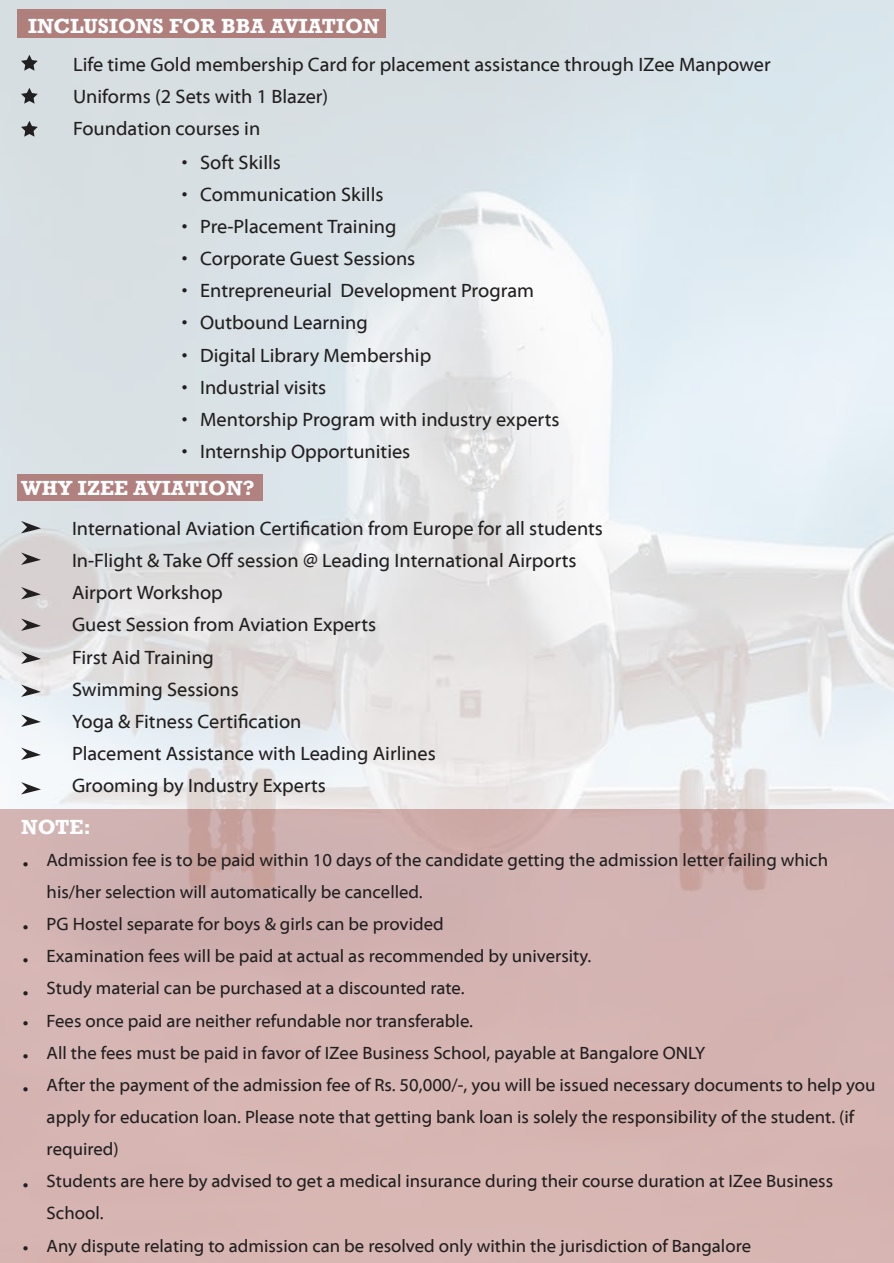
<style>
.page{position:relative;width:894px;height:1263px;background:#fff}
.page>*{position:absolute;margin:0;border:0;box-sizing:border-box;transform-origin:0 0}
.t1{font:700 21px "Rockwell";color:#fff}
.t2{font:19.5px/32.1px "Myriad Web Pro";color:#221f20}
.t3{font:18px/32.1px "Myriad Web Pro";color:#221f20}
</style>
<div class="page">
<svg style="left:21px;top:55px;width:17px;height:16px"></svg>
<svg style="left:21px;top:88px;width:17px;height:16px"></svg>
<svg style="left:21px;top:121px;width:17px;height:16px"></svg>
<svg style="left:21px;top:521px;width:20px;height:12px"></svg>
<svg style="left:21px;top:552px;width:20px;height:13px"></svg>
<svg style="left:21px;top:587px;width:20px;height:12px"></svg>
<svg style="left:21px;top:618px;width:20px;height:13px"></svg>
<svg style="left:21px;top:651px;width:20px;height:13px"></svg>
<svg style="left:21px;top:684px;width:20px;height:13px"></svg>
<svg style="left:21px;top:714px;width:20px;height:13px"></svg>
<svg style="left:21px;top:747px;width:20px;height:13px"></svg>
<svg style="left:21px;top:782px;width:20px;height:12px"></svg>
<div style="left:0;top:809px;width:893px;height:454px;background:#d5b4b2"></div>
<div style="left:18px;top:10px;width:368px;height:28px;background:#af7f7c"></div>
<div style="left:17px;top:475px;width:245px;height:26px;background:#b1817e"></div>
<p class="t1" style="left:28px;top:13px;width:353px">INCLUSIONS FOR BBA AVIATION</p>
<p class="t2" style="left:73px;top:49px;width:699px">Life time Gold membership Card for placement assistance through IZee Manpower<br>Uniforms (2 Sets with 1 Blazer)<br>Foundation courses in</p>
<p class="t2" style="left:182px;top:147px;width:101px">• Soft Skills</p>
<p class="t2" style="left:182px;top:179px;width:203px">• Communication Skills</p>
<p class="t2" style="left:182px;top:211px;width:216px">• Pre-Placement Training</p>
<p class="t2" style="left:182px;top:243px;width:235px">• Corporate Guest Sessions</p>
<p class="t2" style="left:182px;top:275px;width:354px">• Entrepreneurial Development Program</p>
<p class="t2" style="left:182px;top:307px;width:188px">• Outbound Learning</p>
<p class="t2" style="left:182px;top:339px;width:251px">• Digital Library Membership</p>
<p class="t2" style="left:182px;top:371px;width:146px">• Industrial visits</p>
<p class="t2" style="left:182px;top:404px;width:379px">• Mentorship Program with industry experts</p>
<p class="t2" style="left:182px;top:436px;width:230px">• Internship Opportunities</p>
<p class="t1" style="left:21px;top:475px;width:235px">WHY IZEE AVIATION?</p>
<p class="t2" style="left:72px;top:513px;width:532px">International Aviation Certification from Europe for all students In-Flight &amp; Take Off session @ Leading International Airports Airport Workshop<br>Guest Session from Aviation Experts<br>First Aid Training<br>Swimming Sessions<br>Yoga &amp; Fitness Certification<br>Placement Assistance with Leading Airlines<br>Grooming by Industry Experts</p>
<p class="t1" style="left:21px;top:814px;width:71px">NOTE:</p>
<p class="t2" style="left:23px;top:849px;width:7px">•</p>
<p class="t3" style="left:47px;top:844px;width:829px">Admission fee is to be paid within 10 days of the candidate getting the admission letter failing which his/her selection will automatically be cancelled.<br>PG Hostel separate for boys &amp; girls can be provided<br>Examination fees will be paid at actual as recommended by university.<br>Study material can be purchased at a discounted rate.<br>Fees once paid are neither refundable nor transferable.<br>All the fees must be paid in favor of IZee Business School, payable at Bangalore ONLY<br>After the payment of the admission fee of Rs. 50,000/-, you will be issued necessary documents to help you apply for education loan. Please note that getting bank loan is solely the responsibility of the student. (if required)<br>Students are here by advised to get a medical insurance during their course duration at IZee Business School.<br>Any dispute relating to admission can be resolved only within the jurisdiction of Bangalore</p>
<p class="t2" style="left:23px;top:911px;width:7px;line-height:33px;text-align:justify">• • •</p>
<p class="t2" style="left:23px;top:1007px;width:7px;line-height:33px;text-align:justify">• • •</p>
<p class="t2" style="left:23px;top:1170px;width:7px">•</p>
<p class="t2" style="left:23px;top:1233px;width:7px">•</p>
</div>
